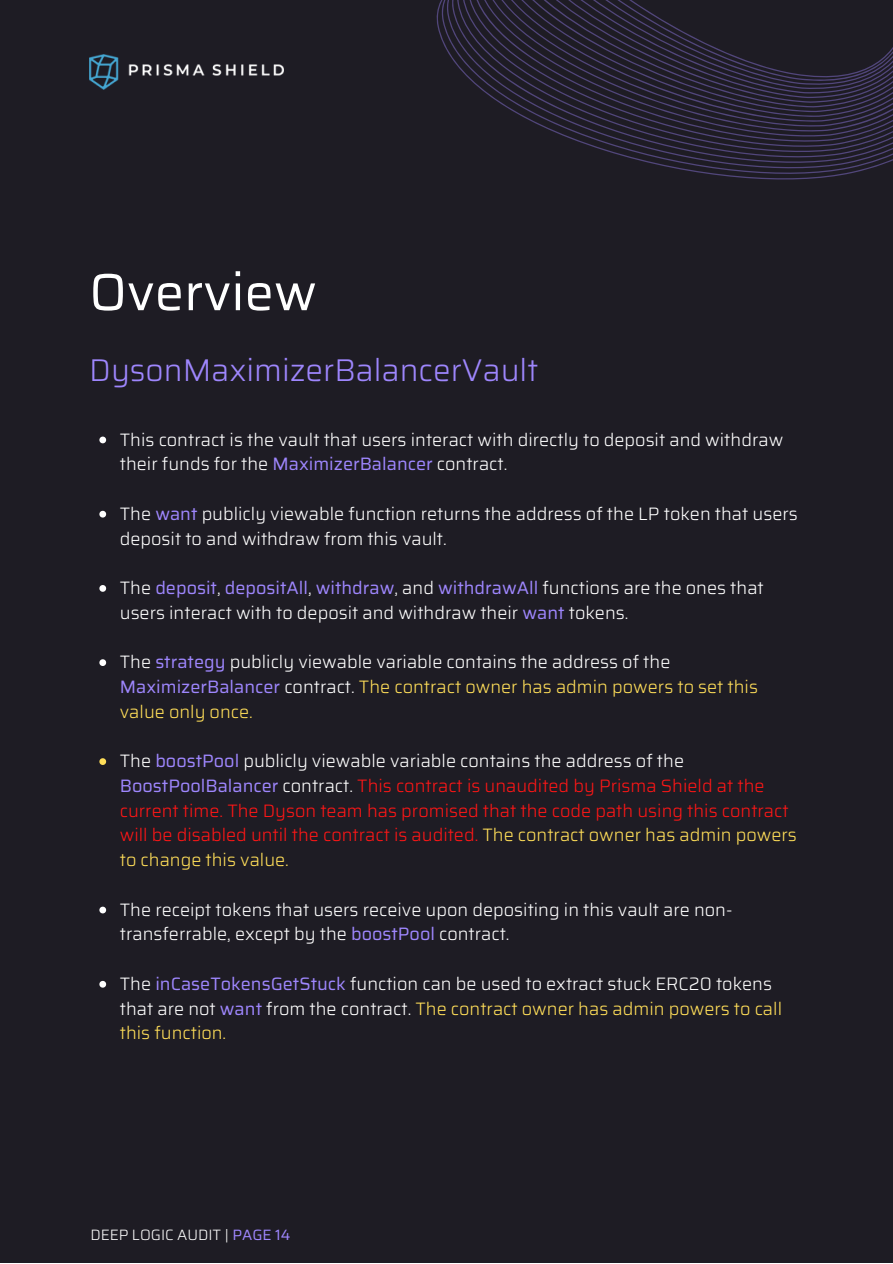
<style>
.page{position:relative;width:893px;height:1264px;background:#fff}
.page>*{position:absolute;margin:0;border:0;box-sizing:border-box;transform-origin:0 0}
.t1{font:52.5px "Saira";color:#fff}
.t2{font:300 31.5px "Saira";color:#9e86fd}
.t3{font:300 18px/24.8px "Saira";color:#fff}
.t4{font:300 18px/24.8px "Saira";color:#ff1616}
.t5{font:300 15px "Saira";color:#fff}
.s1{font-weight:400;color:#9e86fd}
.s2{color:#ffde59}
.s3{color:#fff}
</style>
<div class="page">
<div style="left:0;top:0;width:892px;height:1262px;background:#1e1c24"></div>
<svg style="left:436px;top:0;width:456px;height:180px"></svg>
<img style="left:89px;top:54px;width:195px;height:35px">
<svg style="left:99px;top:436px;width:7px;height:7px"></svg>
<svg style="left:99px;top:511px;width:7px;height:6px"></svg>
<svg style="left:99px;top:585px;width:7px;height:6px"></svg>
<svg style="left:99px;top:659px;width:7px;height:7px"></svg>
<svg style="left:99px;top:758px;width:7px;height:7px"></svg>
<svg style="left:99px;top:906px;width:7px;height:7px"></svg>
<svg style="left:99px;top:980px;width:7px;height:7px"></svg>
<h1 class="t1" style="left:89px;top:250px;width:229px">Overview</h1>
<h2 class="t2" style="left:89px;top:345px;width:450px">DysonMaximizerBalancerVault</h2>
<p class="t3" style="left:120px;top:427px;width:664px">This contract is the vault that users interact with directly to deposit and withdraw their funds for the <span class="s1">MaximizerBalancer</span> contract.</p>
<p class="t3" style="left:120px;top:501px;width:679px">The <span class="s1">want</span> publicly viewable function returns the address of the LP token that users deposit to and withdraw from this vault.</p>
<p class="t3" style="left:120px;top:575px;width:645px">The <span class="s1">deposit</span>, <span class="s1">depositAll</span>, <span class="s1">withdraw</span>, and <span class="s1">withdrawAll</span> functions are the ones that users interact with to deposit and withdraw their <span class="s1">want</span> tokens.</p>
<p class="t3" style="left:120px;top:649px;width:639px">The <span class="s1">strategy</span> publicly viewable variable contains the address of the<br><span class="s1">MaximizerBalancer</span> contract. <span class="s2">The contract owner has admin powers to set this value only once.</span></p>
<p class="t4" style="left:120px;top:748px;width:678px"><span class="s3">The</span> <span class="s1">boostPool</span> <span class="s3">publicly viewable variable contains the address of the </span><span class="s1">BoostPoolBalancer</span> <span class="s3">contract.</span> This contract is unaudited by Prisma Shield at the current time. The Dyson team has promised that the code path using this contract will be disabled until the contract is audited. <span class="s2">The contract owner has admin powers to change this value.</span></p>
<p class="t3" style="left:120px;top:897px;width:614px">The receipt tokens that users receive upon depositing in this vault are non&shy;transferrable, except by the <span class="s1">boostPool</span> contract.</p>
<p class="t3" style="left:120px;top:971px;width:663px">The <span class="s1">inCaseTokensGetStuck</span> function can be used to extract stuck ERC20 tokens that are not <span class="s1">want</span> from the contract. <span class="s2">The contract owner has admin powers to call this function.</span></p>
<p class="t5" style="left:90px;top:1222px;width:201px">DEEP LOGIC AUDIT | <span class="s1">PAGE 14</span></p>
</div>
